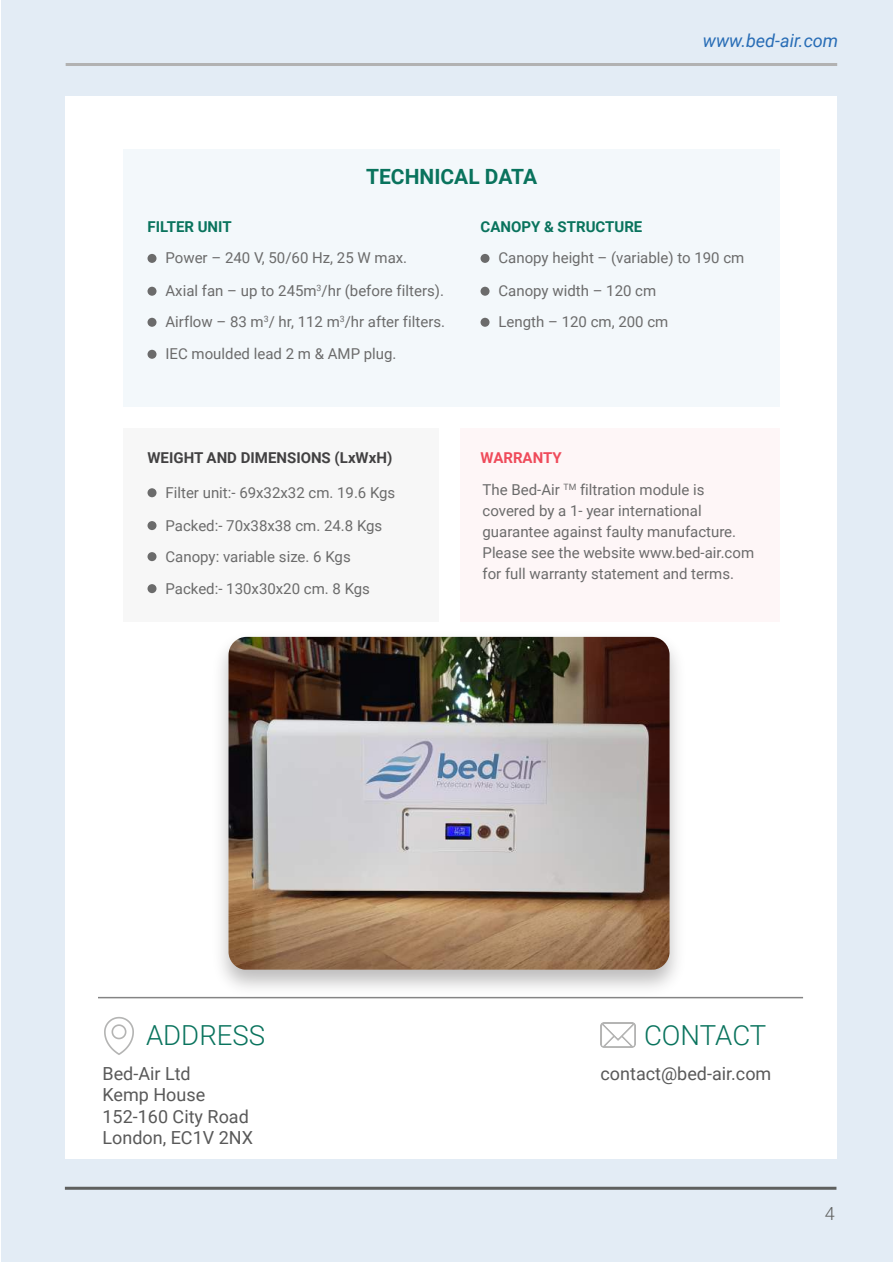
<style>
.page{position:relative;width:893px;height:1263px;background:#fff}
.page>*{position:absolute;margin:0;border:0;box-sizing:border-box;transform-origin:0 0}
.t1{font:300 27.6px "Roboto";color:#09735d}
.t2{font:700 21px "Roboto";color:#09735d}
.t3{font:18px/21.6px "Roboto";color:#595959}
.t4{font:italic 18px "Roboto";color:#286db6}
.t5{font:300 18px "Roboto";color:#5e5f5e}
.t6{font:15px/21px "Roboto";color:#6b6b6b}
.t7{font:700 15px "Roboto";color:#09735d}
.t8{font:700 15px "Roboto";color:#424142}
.t9{font:700 15px "Roboto";color:#ef4b5b}
</style>
<div class="page">
<div style="left:1px;top:0;width:892px;height:1262px;background:#e3ecf5"></div>
<hr style="left:66px;top:63px;width:771px;height:3px;background:#b2b2b2">
<hr style="left:65px;top:1187px;width:771px;height:3px;background:#5e5f5e">
<div style="left:66px;top:96px;width:771px;height:1062px;background:#fff"></div>
<hr style="left:98px;top:997px;width:705px;height:1px;background:#848484">
<img style="left:104px;top:1017px;width:30px;height:38px">
<img style="left:601px;top:1022px;width:34px;height:25px">
<div style="left:124px;top:149px;width:656px;height:257px;background:#f3f8fb"></div>
<div style="left:461px;top:428px;width:319px;height:193px;background:#fef6f7"></div>
<div style="left:124px;top:428px;width:315px;height:193px;background:#f7f7f7"></div>
<div style="left:148px;top:254px;width:9px;height:9px;background:#6b6b6b;border-radius:50%"></div>
<div style="left:148px;top:287px;width:9px;height:9px;background:#6b6b6b;border-radius:50%"></div>
<div style="left:148px;top:318px;width:9px;height:9px;background:#6b6b6b;border-radius:50%"></div>
<div style="left:148px;top:350px;width:9px;height:9px;background:#6b6b6b;border-radius:50%"></div>
<div style="left:148px;top:488px;width:9px;height:9px;background:#6b6b6b;border-radius:50%"></div>
<div style="left:148px;top:521px;width:9px;height:9px;background:#6b6b6b;border-radius:50%"></div>
<div style="left:148px;top:552px;width:9px;height:9px;background:#6b6b6b;border-radius:50%"></div>
<div style="left:148px;top:584px;width:9px;height:9px;background:#6b6b6b;border-radius:50%"></div>
<div style="left:481px;top:254px;width:9px;height:9px;background:#6b6b6b;border-radius:50%"></div>
<div style="left:481px;top:287px;width:9px;height:9px;background:#6b6b6b;border-radius:50%"></div>
<div style="left:481px;top:318px;width:9px;height:9px;background:#6b6b6b;border-radius:50%"></div>
<img style="left:203px;top:636px;width:497px;height:363px">
<img style="left:229px;top:637px;width:441px;height:333px">
<h2 class="t2" style="left:366px;top:162px;width:173px">TECHNICAL DATA</h2>
<p class="t4" style="left:703px;top:28px;width:137px">www.bed-air.com</p>
<p class="t7" style="left:148px;top:216px;width:86px">FILTER UNIT</p>
<p class="t6" style="left:166px;top:241px;width:280px;line-height:32.8px">Power – 240 V, 50/60 Hz, 25 W max.<br>Axial fan – up to 245m<sup>3</sup>/hr (before filters).</p>
<p class="t6" style="left:166px;top:305px;width:281px;line-height:32px">Airflow – 83 m<sup>3</sup>/ hr, 112 m<sup>3</sup>/hr after filters.<br>IEC moulded lead 2 m &amp; AMP plug.</p>
<p class="t7" style="left:481px;top:216px;width:163px">CANOPY &amp; STRUCTURE</p>
<p class="t6" style="left:499px;top:241px;width:247px;line-height:32.8px">Canopy height – (variable) to 190 cm<br>Canopy width – 120 cm</p>
<p class="t6" style="left:499px;top:311px;width:171px">Length – 120 cm, 200 cm</p>
<p class="t8" style="left:148px;top:447px;width:246px">WEIGHT AND DIMENSIONS (LxWxH)</p>
<p class="t9" style="left:481px;top:447px;width:83px">WARRANTY</p>
<p class="t6" style="left:166px;top:475px;width:231px;line-height:32.8px">Filter unit:- 69x32x32 cm. 19.6 Kgs<br>Packed:- 70x38x38 cm. 24.8 Kgs</p>
<p class="t6" style="left:166px;top:540px;width:206px;line-height:32px">Canopy: variable size. 6 Kgs<br>Packed:- 130x30x20 cm. 8 Kgs</p>
<p class="t6" style="left:483px;top:478px;width:273px">The Bed-Air <sup>TM</sup> filtration module is covered by a 1- year international guarantee against faulty manufacture.<br>Please see the website www.bed-air.com for full warranty statement and terms.</p>
<h1 class="t1" style="left:146px;top:1016px;width:121px">ADDRESS</h1>
<p class="t3" style="left:103px;top:1062px;width:152px">Bed-Air Ltd<br>Kemp House<br>152-160 City Road<br>London, EC1V 2NX</p>
<h1 class="t1" style="left:644px;top:1016px;width:124px">CONTACT</h1>
<p class="t3" style="left:601px;top:1062px;width:172px">contact@bed-air.com</p>
<p class="t5" style="left:825px;top:1200px;width:11px">4</p>
</div>
